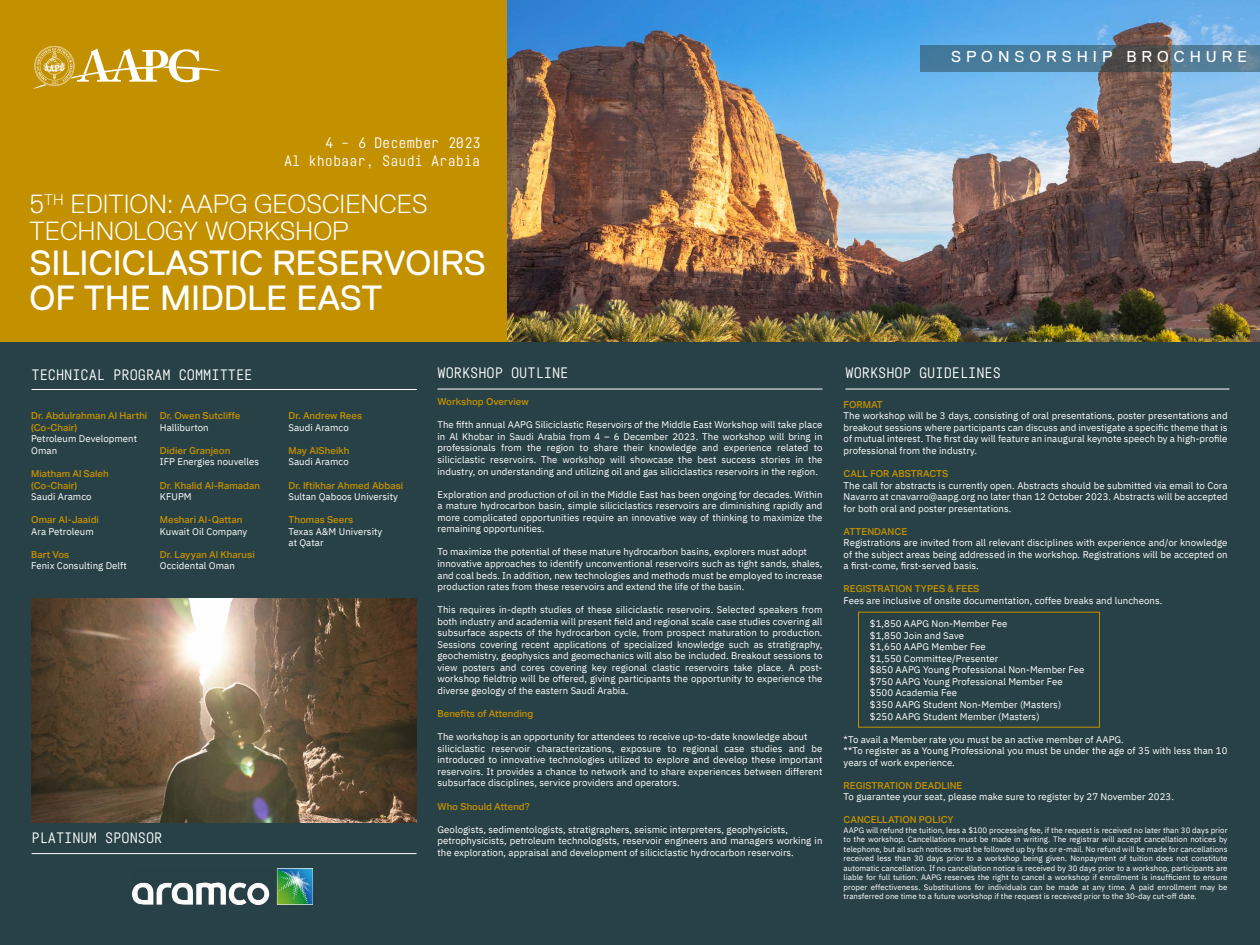
<style>
.page{position:relative;width:1260px;height:945px;background:#284146}
.page>*{position:absolute;margin:0;border:0;box-sizing:border-box;transform-origin:0 0}
.t1{font:35px/35px "Replica";color:#fff}
.t2{font:300 26.25px/26.2px "Replica";color:#fff}
.t3{font:15.75px "Replica";letter-spacing:.32em;color:#fff}
.t4{font:14.88px/17.5px "Fabrikat Mono";color:#fff;text-align:right}
.t5{font:9.62px/11.5px "IBM Plex Sans";letter-spacing:.005em;color:#fff}
.t6{font:500 9.62px/11.5px "Aktiv Grotesk";letter-spacing:.005em;color:#c39000}
.t7{font:7.88px/9.5px "IBM Plex Sans";letter-spacing:.005em;color:#fff;text-align:justify}
</style>
<div class="page">
<div style="left:0;top:0;width:551px;height:341px;background:#c39000"></div>
<svg style="left:33px;top:46px;width:188px;height:43px"></svg>
<img style="left:508px;top:0;width:752px;height:341px">
<svg style="left:920px;top:45px;width:340px;height:26px;background:#4d738a"></svg>
<hr style="left:32px;top:389px;width:385px;height:1px;background:#fff">
<hr style="left:438px;top:389px;width:384px;height:1px;background:#fff">
<div style="left:858px;top:612px;width:242px;height:116px;border:1px solid #c39000"></div>
<hr style="left:846px;top:389px;width:383px;height:1px;background:#fff">
<img style="left:32px;top:598px;width:384px;height:224px">
<hr style="left:32px;top:853px;width:385px;height:1px;background:#fff">
<img style="left:132px;top:868px;width:181px;height:37px">
<h3 class="t3" style="left:951px;top:48px;width:298px">SPONSORSHIP BROCHURE</h3>
<h3 class="t4" style="left:284px;top:134px;width:198px">4 – 6 December 2023<br>Al khobaar, Saudi Arabia</h3>
<h2 class="t2" style="left:30px;top:191px;width:399px">5<sup>TH</sup> EDITION: AAPG GEOSCIENCES<br>TECHNOLOGY WORKSHOP</h2>
<h1 class="t1" style="left:30px;top:245px;width:458px">SILICICLASTIC RESERVOIRS<br>OF THE MIDDLE EAST</h1>
<h3 class="t4" style="left:32px;top:366px;width:222px">TECHNICAL PROGRAM COMMITTEE</h3>
<h3 class="t4" style="left:438px;top:364px;width:132px">WORKSHOP OUTLINE</h3>
<p class="t6" style="left:438px;top:396px;width:93px">Workshop Overview</p>
<p class="t5" style="left:438px;top:418px;width:387px;text-align:justify">The fifth annual AAPG Siliciclastic Reservoirs of the Middle East Workshop will take place in Al Khobar in Saudi Arabia from 4 – 6 December 2023. The workshop will bring in professionals from the region to share their knowledge and experience related to siliciclastic reservoirs. The workshop will showcase the best success stories in the industry, on understanding and utilizing oil and gas siliciclastics reservoirs in the region.</p>
<p class="t5" style="left:438px;top:488px;width:387px;text-align:justify">Exploration and production of oil in the Middle East has been ongoing for decades. Within a mature hydrocarbon basin, simple siliciclastics reservoirs are diminishing rapidly and more complicated opportunities require an innovative way of thinking to maximize the remaining opportunities.</p>
<p class="t5" style="left:438px;top:545px;width:387px">To maximize the potential of these mature hydrocarbon basins, explorers must adopt innovative approaches to identify unconventional reservoirs such as tight sands, shales, and coal beds. In addition, new technologies and methods must be employed to increase production rates from these reservoirs and extend the life of the basin.</p>
<p class="t5" style="left:438px;top:603px;width:387px;text-align:justify">This requires in-depth studies of these siliciclastic reservoirs. Selected speakers from both industry and academia will present field and regional scale case studies covering all subsurface aspects of the hydrocarbon cycle, from prospect maturation to production.<br>Sessions covering recent applications of specialized knowledge such as stratigraphy, geochemistry, geophysics and geomechanics will also be included. Breakout sessions to view posters and cores covering key regional clastic reservoirs take place. A post&shy;workshop fieldtrip will be offered, giving participants the opportunity to experience the diverse geology of the eastern Saudi Arabia.</p>
<p class="t6" style="left:438px;top:708px;width:97px">Benefits of Attending</p>
<p class="t5" style="left:438px;top:730px;width:387px">The workshop is an opportunity for attendees to receive up-to-date knowledge about siliciclastic reservoir characterizations, exposure to regional case studies and be introduced to innovative technologies utilized to explore and develop these important reservoirs. It provides a chance to network and to share experiences between different subsurface disciplines, service providers and operators.</p>
<p class="t6" style="left:438px;top:800px;width:94px">Who Should Attend?</p>
<p class="t5" style="left:438px;top:823px;width:387px">Geologists, sedimentologists, stratigraphers, seismic interpreters, geophysicists, petrophysicists, petroleum technologists, reservoir engineers and managers working in the exploration, appraisal and development of siliciclastic hydrocarbon reservoirs.</p>
<p class="t6" style="left:160px;top:410px;width:82px">Dr. Owen Sutcliffe</p>
<p class="t5" style="left:160px;top:421px;width:50px">Halliburton</p>
<p class="t6" style="left:160px;top:445px;width:72px">Didier Granjeon</p>
<p class="t5" style="left:160px;top:455px;width:101px">IFP Energies nouvelles</p>
<p class="t6" style="left:160px;top:479px;width:102px">Dr. Khalid Al-Ramadan</p>
<p class="t5" style="left:160px;top:490px;width:33px">KFUPM</p>
<p class="t6" style="left:160px;top:514px;width:84px">Meshari Al-Qattan</p>
<p class="t5" style="left:160px;top:525px;width:89px">Kuwait Oil Company</p>
<p class="t6" style="left:160px;top:549px;width:96px">Dr. Layyan Al Kharusi</p>
<p class="t5" style="left:160px;top:559px;width:77px">Occidental Oman</p>
<p class="t6" style="left:31px;top:410px;width:118px">Dr. Abdulrahman Al Harthi (Co-Chair)</p>
<p class="t5" style="left:31px;top:432px;width:107px">Petroleum Development<br>Oman</p>
<p class="t6" style="left:31px;top:468px;width:79px">Miatham Al Saleh (Co-Chair)</p>
<p class="t5" style="left:31px;top:490px;width:62px">Saudi Aramco</p>
<p class="t6" style="left:31px;top:514px;width:69px">Omar Al-Jaaidi</p>
<p class="t5" style="left:31px;top:525px;width:64px">Ara Petroleum</p>
<p class="t6" style="left:31px;top:549px;width:40px">Bart Vos</p>
<p class="t5" style="left:31px;top:559px;width:97px">Fenix Consulting Delft</p>
<p class="t6" style="left:288px;top:410px;width:75px">Dr. Andrew Rees</p>
<p class="t5" style="left:288px;top:421px;width:62px">Saudi Aramco</p>
<p class="t6" style="left:288px;top:445px;width:62px">May AlSheikh</p>
<p class="t5" style="left:288px;top:455px;width:62px">Saudi Aramco</p>
<p class="t6" style="left:288px;top:479px;width:116px">Dr. Iftikhar Ahmed Abbasi</p>
<p class="t5" style="left:288px;top:490px;width:111px">Sultan Qaboos University</p>
<p class="t6" style="left:288px;top:514px;width:66px">Thomas Seers</p>
<p class="t5" style="left:288px;top:525px;width:95px">Texas A&amp;M University at Qatar</p>
<h3 class="t4" style="left:32px;top:829px;width:132px">PLATINUM SPONSOR</h3>
<h3 class="t4" style="left:846px;top:364px;width:157px">WORKSHOP GUIDELINES</h3>
<p class="t6" style="left:844px;top:399px;width:41px">FORMAT</p>
<p class="t5" style="left:844px;top:409px;width:385px;text-align:justify">The workshop will be 3 days, consisting of oral presentations, poster presentations and breakout sessions where participants can discuss and investigate a specific theme that is of mutual interest. The first day will feature an inaugural keynote speech by a high-profile professional from the industry.</p>
<p class="t6" style="left:844px;top:468px;width:106px">CALL FOR ABSTRACTS</p>
<p class="t5" style="left:844px;top:479px;width:385px;text-align:justify">The call for abstracts is currently open. Abstracts should be submitted via email to Cora Navarro at cnavarro@aapg.org no later than 12 October 2023. Abstracts will be accepted for both oral and poster presentations.</p>
<p class="t6" style="left:844px;top:526px;width:65px">ATTENDANCE</p>
<p class="t5" style="left:844px;top:536px;width:385px;text-align:justify">Registrations are invited from all relevant disciplines with experience and/or knowledge of the subject areas being addressed in the workshop. Registrations will be accepted on a first-come, first-served basis.</p>
<p class="t6" style="left:844px;top:583px;width:137px">REGISTRATION TYPES &amp; FEES</p>
<p class="t5" style="left:844px;top:594px;width:320px">Fees are inclusive of onsite documentation, coffee breaks and luncheons.</p>
<p class="t5" style="left:870px;top:617px;width:216px">$1,850 AAPG Non-Member Fee<br>$1,850 Join and Save<br>$1,650 AAPG Member Fee<br>$1,550 Committee/Presenter<br>$850 AAPG Young Professional Non-Member Fee $750 AAPG Young Professional Member Fee $500 Academia Fee<br>$350 AAPG Student Non-Member (Masters) $250 AAPG Student Member (Masters)</p>
<p class="t5" style="left:844px;top:733px;width:385px">*To avail a Member rate you must be an active member of AAPG.<br>**To register as a Young Professional you must be under the age of 35 with less than 10 years of work experience.</p>
<p class="t6" style="left:844px;top:780px;width:120px">REGISTRATION DEADLINE</p>
<p class="t5" style="left:844px;top:790px;width:332px">To guarantee your seat, please make sure to register by 27 November 2023.</p>
<p class="t6" style="left:844px;top:814px;width:111px">CANCELLATION POLICY</p>
<p class="t7" style="left:844px;top:825px;width:385px">AAPG will refund the tuition, less a $100 processing fee, if the request is received no later than 30 days prior to the workshop. Cancellations must be made in writing. The registrar will accept cancellation notices by telephone, but all such notices must be followed up by fax or e-mail. No refund will be made for cancellations received less than 30 days prior to a workshop being given. Nonpayment of tuition does not constitute automatic cancellation. If no cancellation notice is received by 30 days prior to a workshop, participants are liable for full tuition. AAPG reserves the right to cancel a workshop if enrollment is insufficient to ensure proper effectiveness. Substitutions for individuals can be made at any time. A paid enrollment may be transferred one time to a future workshop if the request is received prior to the 30-day cut-off date.</p>
</div>
